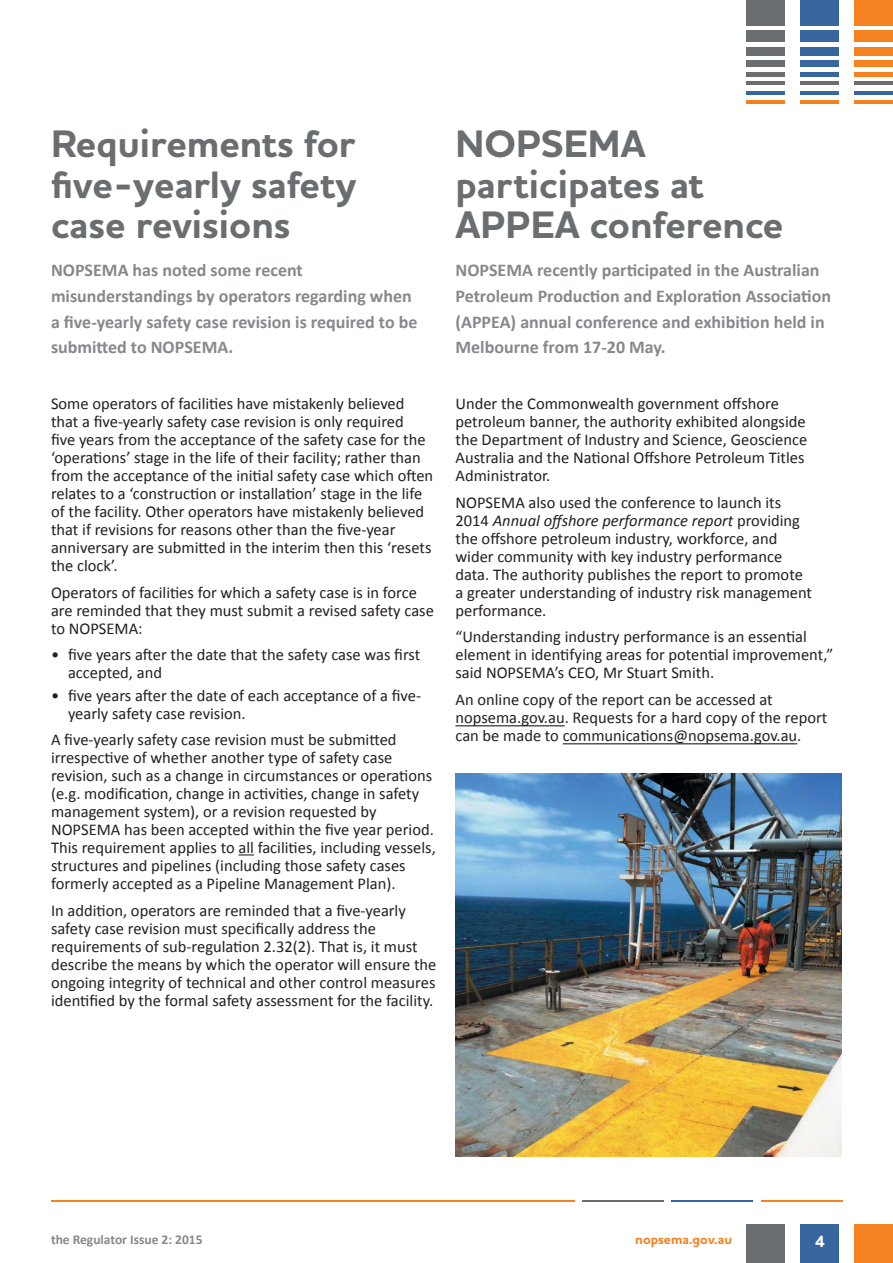
<style>
.page{position:relative;width:893px;height:1263px;background:#fff}
.page>*{position:absolute;margin:0;border:0;box-sizing:border-box;transform-origin:0 0}
.t1{font:700 39px/40.5px "Houschka Pro";color:#6b6e71;text-align:justify}
.t2{font:700 18px/25.5px "Calibri";color:#86898c}
.t3{font:16.5px/18px "Calibri";color:#231f20}
.t4{font:700 16.5px "Houschka Pro";color:#fff}
.t5{font:700 13.5px "Calibri";color:#86898c}
.t6{font:700 13.5px "Houschka Pro";letter-spacing:.005em;color:#f58220}
.s1{font-style:italic}
</style>
<div class="page">
<div style="left:854px;top:1224px;width:39px;height:39px;background:#f58220"></div>
<div style="left:800px;top:1224px;width:39px;height:39px;background:#3867a0"></div>
<div style="left:746px;top:1224px;width:39px;height:39px;background:#6b6e71"></div>
<div style="left:854px;top:31px;width:39px;height:11px;background:#f58220"></div>
<div style="left:854px;top:0;width:39px;height:25px;background:#f58220"></div>
<div style="left:854px;top:47px;width:39px;height:9px;background:#f58220"></div>
<div style="left:854px;top:60px;width:39px;height:7px;background:#f58220"></div>
<hr style="left:854px;top:72px;width:39px;height:4px;background:#f58220">
<hr style="left:854px;top:100px;width:39px;height:3px;background:#f58220">
<hr style="left:854px;top:91px;width:39px;height:3px;background:#3867a0">
<hr style="left:854px;top:82px;width:39px;height:3px;background:#6b6e71">
<div style="left:800px;top:31px;width:39px;height:11px;background:#3867a0"></div>
<div style="left:800px;top:0;width:39px;height:25px;background:#3867a0"></div>
<div style="left:800px;top:47px;width:39px;height:9px;background:#3867a0"></div>
<div style="left:800px;top:60px;width:39px;height:7px;background:#3867a0"></div>
<hr style="left:800px;top:72px;width:39px;height:4px;background:#3867a0">
<hr style="left:800px;top:100px;width:39px;height:3px;background:#f58220">
<hr style="left:800px;top:91px;width:39px;height:3px;background:#3867a0">
<hr style="left:800px;top:82px;width:39px;height:3px;background:#6b6e71">
<div style="left:746px;top:31px;width:39px;height:11px;background:#6b6e71"></div>
<div style="left:746px;top:0;width:39px;height:25px;background:#6b6e71"></div>
<div style="left:746px;top:47px;width:39px;height:9px;background:#6b6e71"></div>
<div style="left:746px;top:60px;width:39px;height:7px;background:#6b6e71"></div>
<hr style="left:746px;top:72px;width:39px;height:4px;background:#6b6e71">
<hr style="left:746px;top:100px;width:39px;height:3px;background:#f58220">
<hr style="left:746px;top:91px;width:39px;height:3px;background:#3867a0">
<hr style="left:746px;top:82px;width:39px;height:3px;background:#6b6e71">
<hr style="left:51px;top:1200px;width:523px;height:1px;background:#f58220">
<hr style="left:582px;top:1200px;width:81px;height:1px;background:#6b6e71">
<hr style="left:672px;top:1200px;width:81px;height:1px;background:#3867a0">
<hr style="left:761px;top:1200px;width:82px;height:1px;background:#f58220">
<svg style="left:238px;top:854px;width:16px;height:1px"></svg>
<img style="left:455px;top:774px;width:387px;height:383px">
<hr style="left:455px;top:725px;width:110px;height:1px;background:#231f20">
<hr style="left:563px;top:743px;width:234px;height:1px;background:#231f20">
<h1 class="t1" style="left:51px;top:124px;width:307px">Requirements for five-yearly safety case revisions</h1>
<p class="t2" style="left:51px;top:257px;width:368px">NOPSEMA has noted some recent misunderstandings by operators regarding when a five-yearly safety case revision is required to be submitted to NOPSEMA.</p>
<p class="t3" style="left:51px;top:394px;width:384px">Some operators of facilities have mistakenly believed that a five-yearly safety case revision is only required<br>five years from the acceptance of the safety case for the ‘operations’ stage in the life of their facility; rather than from the acceptance of the initial safety case which often relates to a ‘construction or installation’ stage in the life of the facility. Other operators have mistakenly believed that if revisions for reasons other than the five-year anniversary are submitted in the interim then this ‘resets the clock’.</p>
<p class="t3" style="left:51px;top:582px;width:384px">Operators of facilities for which a safety case is in force are reminded that they must submit a revised safety case to NOPSEMA:</p>
<p class="t3" style="left:68px;top:645px;width:354px;text-indent:-17px">• five years after the date that the safety case was first accepted, and</p>
<p class="t3" style="left:68px;top:685px;width:355px;text-indent:-17px">• five years after the date of each acceptance of a five&shy;yearly safety case revision.</p>
<p class="t3" style="left:51px;top:730px;width:386px">A five-yearly safety case revision must be submitted irrespective of whether another type of safety case revision, such as a change in circumstances or operations (e.g. modification, change in activities, change in safety management system), or a revision requested by NOPSEMA has been accepted within the five year period.<br>This requirement applies to all facilities, including vessels, structures and pipelines (including those safety cases formerly accepted as a Pipeline Management Plan).</p>
<p class="t3" style="left:51px;top:900px;width:387px">In addition, operators are reminded that a five-yearly safety case revision must specifically address the requirements of sub-regulation 2.32(2). That is, it must describe the means by which the operator will ensure the ongoing integrity of technical and other control measures identified by the formal safety assessment for the facility.</p>
<h1 class="t1" style="left:455px;top:124px;width:329px;text-align:left">NOPSEMA participates at<br>APPEA conference</h1>
<p class="t2" style="left:455px;top:257px;width:377px">NOPSEMA recently participated in the Australian Petroleum Production and Exploration Association (APPEA) annual conference and exhibition held in Melbourne from 17-20 May.</p>
<p class="t3" style="left:455px;top:394px;width:353px">Under the Commonwealth government offshore petroleum banner, the authority exhibited alongside the Department of Industry and Science, Geoscience Australia and the National Offshore Petroleum Titles Administrator.</p>
<p class="t3" style="left:455px;top:492px;width:358px">NOPSEMA also used the conference to launch its 2014 <span class="s1">Annual offshore performance report</span> providing the offshore petroleum industry, workforce, and wider community with key industry performance data. The authority publishes the report to promote a greater understanding of industry risk management performance.</p>
<p class="t3" style="left:455px;top:627px;width:379px">“Understanding industry performance is an essential element in identifying areas for potential improvement,” said NOPSEMA’s CEO, Mr Stuart Smith.</p>
<p class="t3" style="left:455px;top:689px;width:373px">An online copy of the report can be accessed at nopsema.gov.au. Requests for a hard copy of the report can be made to communications@nopsema.gov.au.</p>
<p class="t5" style="left:51px;top:1231px;width:153px">the Regulator Issue 2: 2015</p>
<p class="t6" style="left:635px;top:1230px;width:98px">nopsema.gov.au</p>
<p class="t4" style="left:815px;top:1231px;width:11px">4</p>
</div>
